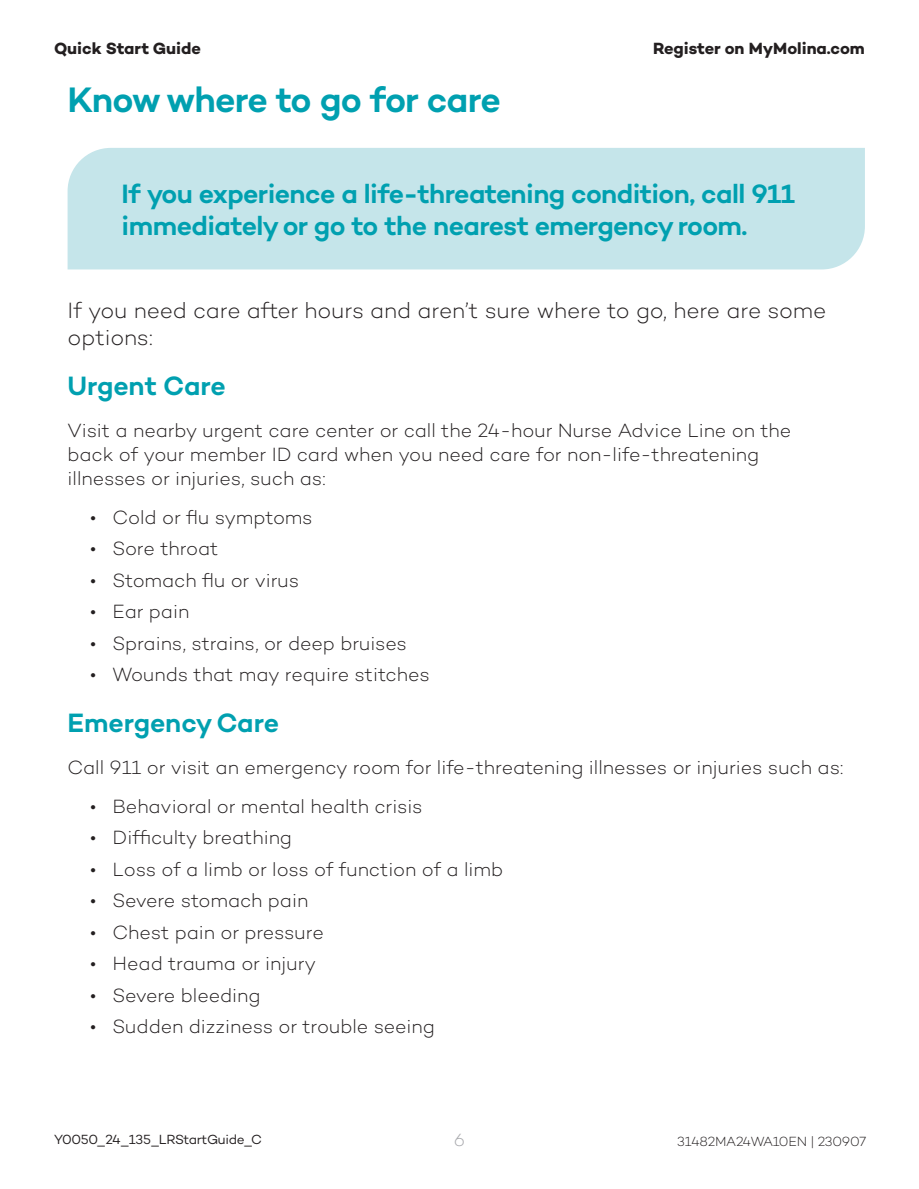
<style>
.page{position:relative;width:919px;height:1189px;background:#fff}
.page>*{position:absolute;margin:0;border:0;box-sizing:border-box;transform-origin:0 0}
.t1{font:600 36px "Campton";letter-spacing:-.03em;color:#00a0b0}
.t2{font:600 27px/32.4px "Campton";letter-spacing:-.02em;color:#00a0b0}
.t3{font:300 22.5px/27px "Campton";letter-spacing:-.01em;color:#231f20}
.t4{font:300 19.5px/24px "Campton";letter-spacing:-.005em;color:#231f20}
.t5{font:300 18px "Campton";color:#a8a9ad}
.t6{font:700 16.5px "Campton";letter-spacing:-.005em;color:#231f20}
.t7{font:13.5px "Campton";letter-spacing:-.02em;color:#231f20}
.t8{font:300 13.5px "Campton";letter-spacing:-.02em;color:#231f20}
</style>
<div class="page">
<div style="left:68px;top:148px;width:796px;height:121px;background:#c5e5ea"></div>
<p class="t6" style="left:54px;top:38px;width:148px">Quick Start Guide</p>
<p class="t6" style="left:653px;top:38px;width:213px">Register on MyMolina.com</p>
<h1 class="t1" style="left:68px;top:77px;width:434px">Know where to go for care</h1>
<h2 class="t2" style="left:122px;top:177px;width:674px">If you experience a life-threatening condition, call 911 immediately or go to the nearest emergency room.</h2>
<p class="t3" style="left:68px;top:296px;width:760px">If you need care after hours and aren’t sure where to go, here are some options:</p>
<h2 class="t2" style="left:68px;top:368px;width:160px">Urgent Care</h2>
<p class="t4" style="left:68px;top:417px;width:725px">Visit a nearby urgent care center or call the 24-hour Nurse Advice Line on the back of your member ID card when you need care for non-life-threatening illnesses or injuries, such as:</p>
<p class="t4" style="left:90px;top:504px;width:224px">• Cold or flu symptoms</p>
<p class="t4" style="left:90px;top:536px;width:130px">• Sore throat</p>
<p class="t4" style="left:90px;top:567px;width:211px">• Stomach flu or virus</p>
<p class="t4" style="left:90px;top:599px;width:101px">• Ear pain</p>
<p class="t4" style="left:90px;top:630px;width:318px">• Sprains, strains, or deep bruises</p>
<p class="t4" style="left:90px;top:662px;width:341px">• Wounds that may require stitches</p>
<h2 class="t2" style="left:68px;top:705px;width:213px">Emergency Care</h2>
<p class="t4" style="left:68px;top:754px;width:776px">Call 911 or visit an emergency room for life-threatening illnesses or injuries such as:</p>
<p class="t4" style="left:90px;top:793px;width:334px">• Behavioral or mental health crisis</p>
<p class="t4" style="left:90px;top:825px;width:203px">• Difficulty breathing</p>
<p class="t4" style="left:90px;top:856px;width:414px">• Loss of a limb or loss of function of a limb</p>
<p class="t4" style="left:90px;top:888px;width:220px">• Severe stomach pain</p>
<p class="t4" style="left:90px;top:919px;width:235px">• Chest pain or pressure</p>
<p class="t4" style="left:90px;top:951px;width:227px">• Head trauma or injury</p>
<p class="t4" style="left:90px;top:982px;width:172px">• Severe bleeding</p>
<p class="t4" style="left:90px;top:1014px;width:346px">• Sudden dizziness or trouble seeing</p>
<p class="t7" style="left:54px;top:1130px;width:209px">Y0050_24_135_LRStartGuide_C</p>
<p class="t5" style="left:453px;top:1128px;width:13px">6</p>
<p class="t8" style="left:676px;top:1132px;width:190px">31482MA24WA10EN | 230907</p>
</div>
